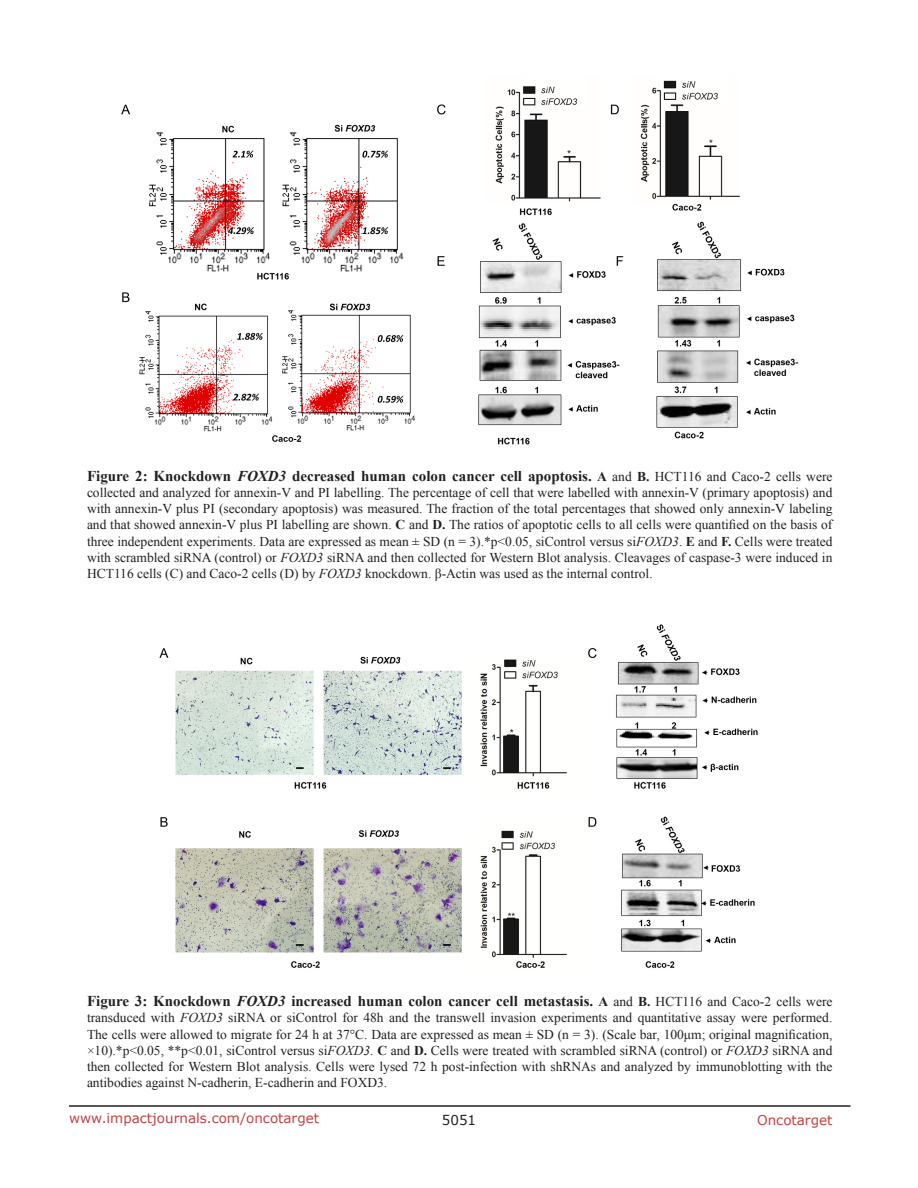
<style>
.page{position:relative;width:918px;height:1188px;background:#fff}
.page>*{position:absolute;margin:0;border:0;box-sizing:border-box;transform-origin:0 0}
.figuretext{font:700 15px "Times New Roman";color:#231f20}
.figuretext-2{font:13.5px/16.2px "Times New Roman";color:#231f20;text-align:justify}
.t1{font:13.5px "Verdana";color:#c24141}
.t2{font:13.5px "Verdana";color:#231f20}
.s1{font-style:italic}
.s2{font-size:13.5px}
.s3{font-weight:400;font-size:13.5px}
.s4{font-weight:700}
</style>
<div class="page">
<hr style="left:69px;top:1105px;width:781px;height:2px;background:#231f20">
<img style="left:121px;top:80px;width:677px;height:365px">
<img style="left:159px;top:624px;width:599px;height:344px">
<p class="figuretext" style="left:87px;top:465px;width:747px">Figure 2: Knockdown <span class="s1">FOXD3</span> decreased human colon cancer cell apoptosis. <span class="s2">A</span> <span class="s3">and</span> <span class="s2">B.</span> <span class="s3">HCT116 and Caco-2 cells were</span></p>
<p class="figuretext-2" style="left:87px;top:484px;width:747px">collected and analyzed for annexin-V and PI labelling. The percentage of cell that were labelled with annexin-V (primary apoptosis) and with annexin-V plus PI (secondary apoptosis) was measured. The fraction of the total percentages that showed only annexin-V labeling and that showed annexin-V plus PI labelling are shown. <span class="s4">C</span> and <span class="s4">D.</span> The ratios of apoptotic cells to all cells were quantified on the basis of three independent experiments. Data are expressed as mean ± SD (n = 3).*p&lt;0.05, siControl versus si<span class="s1">FOXD3</span>. <span class="s4">E</span> and <span class="s4">F.</span> Cells were treated with scrambled siRNA (control) or <span class="s1">FOXD3</span> siRNA and then collected for Western Blot analysis. Cleavages of caspase-3 were induced in HCT116 cells (C) and Caco-2 cells (D) by <span class="s1">FOXD3</span> knockdown. β-Actin was used as the internal control.</p>
<p class="figuretext" style="left:87px;top:991px;width:747px">Figure 3: Knockdown <span class="s1">FOXD3</span> increased human colon cancer cell metastasis. <span class="s2">A</span> <span class="s3">and</span> <span class="s2">B.</span> <span class="s3">HCT116 and Caco-2 cells were</span></p>
<p class="figuretext-2" style="left:87px;top:1010px;width:747px">transduced with <span class="s1">FOXD3</span> siRNA or siControl for 48h and the transwell invasion experiments and quantitative assay were performed.<br>The cells were allowed to migrate for 24 h at 37°C. Data are expressed as mean ± SD (n = 3). (Scale bar, 100μm; original magnification, ×10).*p&lt;0.05, **p&lt;0.01, siControl versus si<span class="s1">FOXD3</span>. <span class="s4">C</span> and <span class="s4">D.</span> Cells were treated with scrambled siRNA (control) or <span class="s1">FOXD3</span> siRNA and then collected for Western Blot analysis. Cells were lysed 72 h post-infection with shRNAs and analyzed by immunoblotting with the antibodies against N-cadherin, E-cadherin and FOXD3.</p>
<p class="t1" style="left:69px;top:1109px;width:252px">www.impactjournals.com/oncotarget</p>
<p class="t2" style="left:442px;top:1111px;width:36px">5051</p>
<p class="t1" style="left:757px;top:1111px;width:77px">Oncotarget</p>
</div>
